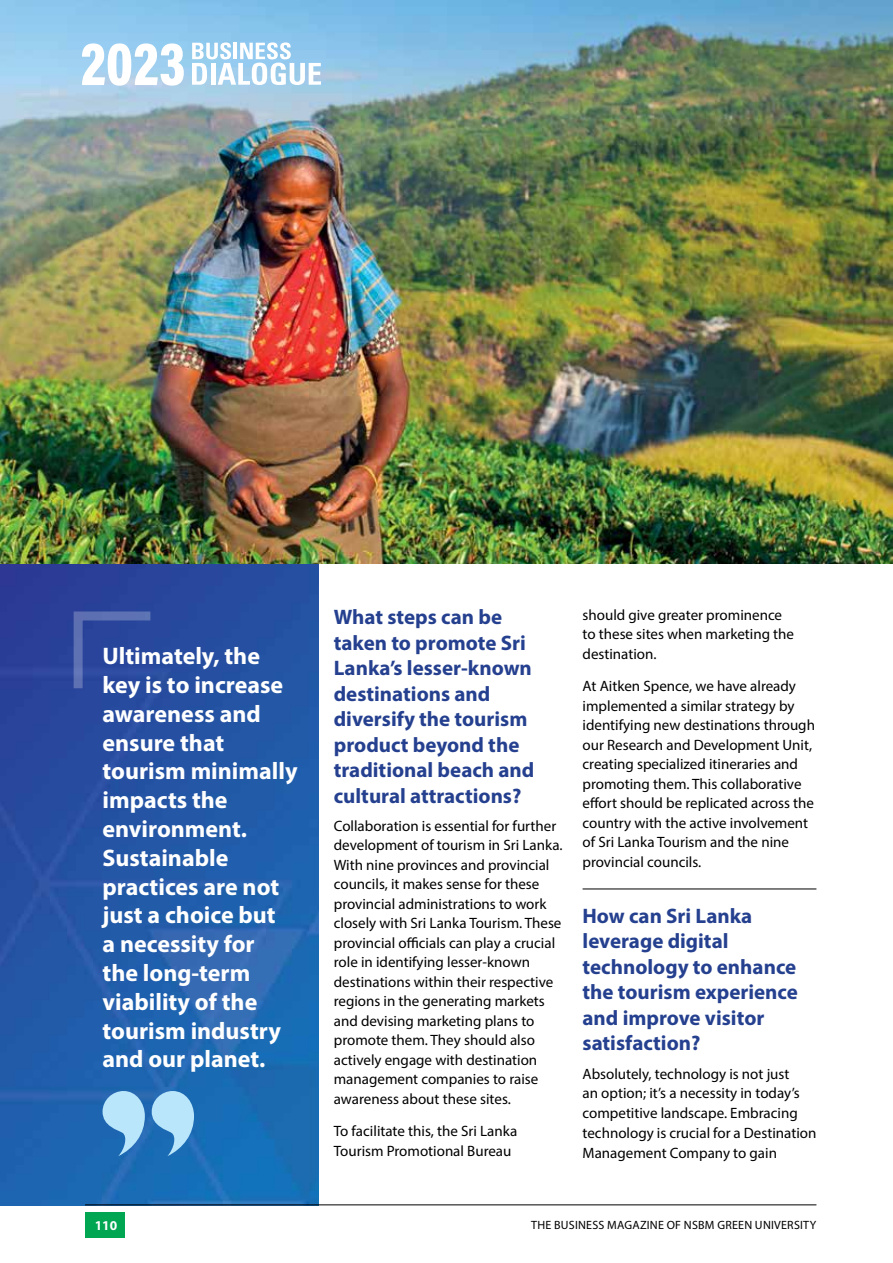
<style>
.page{position:relative;width:893px;height:1263px;background:#fff}
.page>*{position:absolute;margin:0;border:0;box-sizing:border-box;transform-origin:0 0}
.t1{font:700 24px/28.8px "Myriad Pro";color:#fff}
.t2{font:700 21px/25.5px "Myriad Pro";color:#25408f}
.t3{font:15px/19.5px "Myriad Pro";color:#000}
.t4{font:700 13.5px "Myriad Pro";color:#fff}
.t5{font:12px "Myriad Pro";letter-spacing:.02em;color:#000}
</style>
<div class="page">
<img style="left:0;top:563px;width:319px;height:642px">
<hr style="left:583px;top:889px;width:233px;height:1px;background:#000">
<img style="left:0;top:0;width:893px;height:563px">
<svg style="left:72px;top:610px;width:80px;height:80px;background:#334fa1"></svg>
<svg style="left:103px;top:1091px;width:91px;height:65px;background:#73aeda"></svg>
<svg style="left:192px;top:42px;width:129px;height:43px"></svg>
<svg style="left:82px;top:43px;width:102px;height:43px"></svg>
<hr style="left:85px;top:1204px;width:731px;height:1px;background:#000">
<div style="left:85px;top:1212px;width:39px;height:26px;background:#00a651"></div>
<h1 class="t1" style="left:103px;top:641px;width:197px">Ultimately, the key is to increase awareness and ensure that tourism minimally impacts the environment.<br>Sustainable practices are not just a choice but<br>a necessity for<br>the long-term viability of the tourism industry and our planet.</h1>
<h2 class="t2" style="left:334px;top:604px;width:202px">What steps can be taken to promote Sri<br>Lanka’s lesser-known destinations and diversify the tourism product beyond the traditional beach and cultural attractions?</h2>
<p class="t3" style="left:334px;top:816px;width:230px">Collaboration is essential for further development of tourism in Sri Lanka.<br>With nine provinces and provincial councils, it makes sense for these provincial administrations to work closely with Sri Lanka Tourism. These provincial officials can play a crucial role in identifying lesser-known destinations within their respective regions in the generating markets and devising marketing plans to promote them. They should also actively engage with destination management companies to raise awareness about these sites.</p>
<p class="t3" style="left:334px;top:1121px;width:185px">To facilitate this, the Sri Lanka<br>Tourism Promotional Bureau</p>
<p class="t3" style="left:583px;top:605px;width:213px">should give greater prominence to these sites when marketing the destination.</p>
<p class="t3" style="left:583px;top:676px;width:234px">At Aitken Spence, we have already implemented a similar strategy by identifying new destinations through our Research and Development Unit, creating specialized itineraries and promoting them. This collaborative effort should be replicated across the country with the active involvement of Sri Lanka Tourism and the nine provincial councils.</p>
<h2 class="t2" style="left:583px;top:902px;width:217px">How can Sri Lanka leverage digital technology to enhance the tourism experience and improve visitor satisfaction?</h2>
<p class="t3" style="left:583px;top:1063px;width:235px">Absolutely, technology is not just<br>an option; it’s a necessity in today’s competitive landscape. Embracing technology is crucial for a Destination Management Company to gain</p>
<p class="t4" style="left:90px;top:1216px;width:29px">1101 0</p>
<p class="t5" style="left:531px;top:1217px;width:37px">THE BUSIN</p>
<p class="t5" style="left:586px;top:1217px;width:176px">ESS MAGAZIN E OF NSBM GREEN UNIV</p>
<p class="t5" style="left:781px;top:1217px;width:13px">ERSITY</p>
</div>
